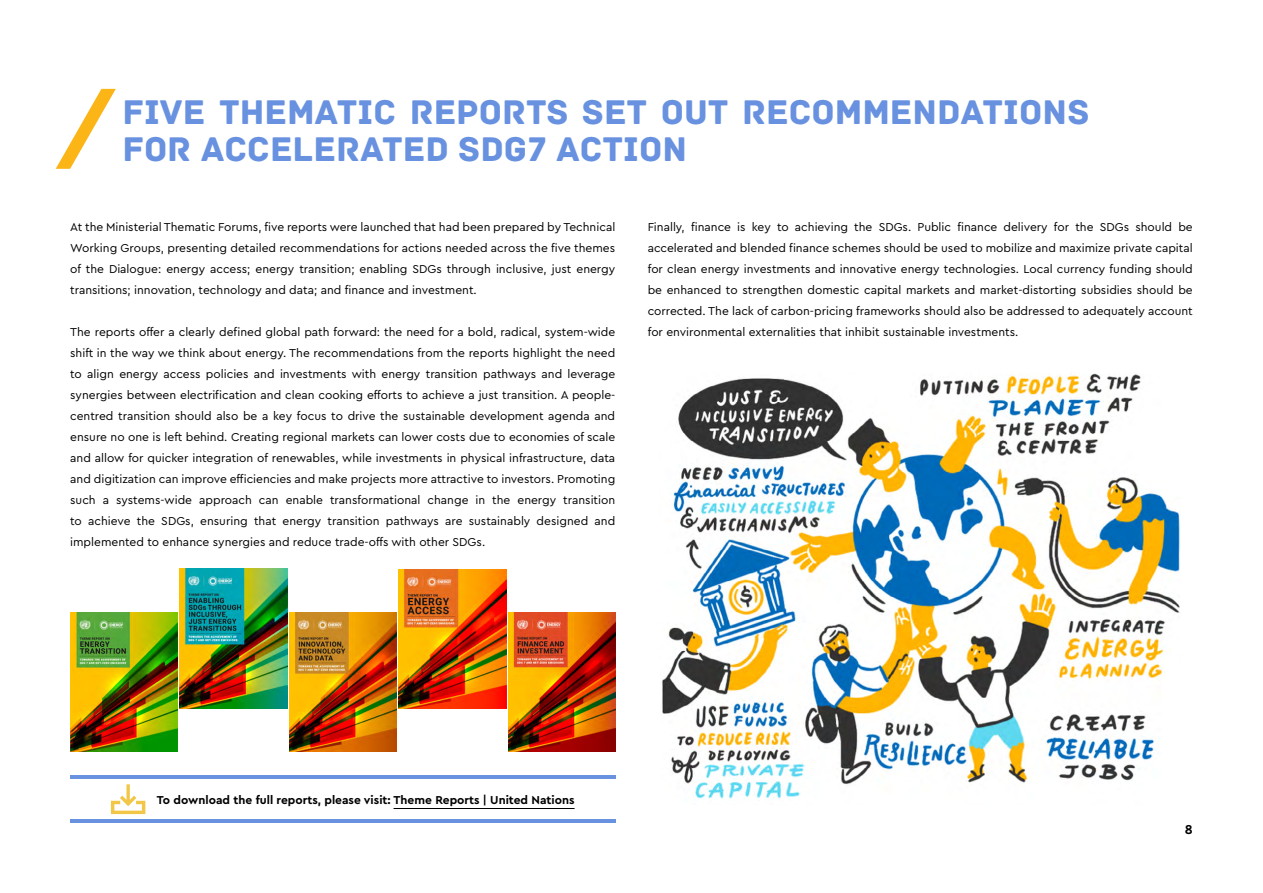
<style>
.page{position:relative;width:1263px;height:893px;background:#fff}
.page>*{position:absolute;margin:0;border:0;box-sizing:border-box;transform-origin:0 0}
.t1{font:36px/37.5px "Archive";color:#6891e0}
.t2{font:700 13.5px "Cera GR";color:#000}
.t3{font:12px/21px "Cera GR";color:#000;text-align:justify}
.t4{font:700 12px "Cera GR";color:#000}
</style>
<div class="page">
<hr style="left:70px;top:775px;width:545px;height:4px;background:#6891e0">
<hr style="left:70px;top:819px;width:545px;height:4px;background:#6891e0">
<hr style="left:394px;top:808px;width:180px;height:1px;background:#000">
<svg style="left:111px;top:784px;width:34px;height:30px"></svg>
<img style="left:70px;top:612px;width:108px;height:139px">
<img style="left:290px;top:612px;width:107px;height:140px">
<img style="left:508px;top:612px;width:107px;height:139px">
<img style="left:399px;top:569px;width:107px;height:139px">
<img style="left:180px;top:569px;width:107px;height:139px">
<svg style="left:56px;top:89px;width:60px;height:80px"></svg>
<img style="left:662px;top:373px;width:518px;height:428px">
<h1 class="t1" style="left:122px;top:93px;width:969px">FIVE THEMATIC REPORTS SET OUT RECOMMENDATIONS<br>FOR ACCELERATED SDG7 ACTION</h1>
<p class="t3" style="left:70px;top:216px;width:547px">At the Ministerial Thematic Forums, five reports were launched that had been prepared by Technical Working Groups, presenting detailed recommendations for actions needed across the five themes of the Dialogue: energy access; energy transition; enabling SDGs through inclusive, just energy transitions; innovation, technology and data; and finance and investment.</p>
<p class="t3" style="left:70px;top:321px;width:547px">The reports offer a clearly defined global path forward: the need for a bold, radical, system-wide shift in the way we think about energy. The recommendations from the reports highlight the need to align energy access policies and investments with energy transition pathways and leverage synergies between electrification and clean cooking efforts to achieve a just transition. A people&shy;centred transition should also be a key focus to drive the sustainable development agenda and ensure no one is left behind. Creating regional markets can lower costs due to economies of scale and allow for quicker integration of renewables, while investments in physical infrastructure, data and digitization can improve efficiencies and make projects more attractive to investors. Promoting such a systems-wide approach can enable transformational change in the energy transition to achieve the SDGs, ensuring that energy transition pathways are sustainably designed and implemented to enhance synergies and reduce trade-offs with other SDGs.</p>
<p class="t3" style="left:648px;top:216px;width:547px">Finally, finance is key to achieving the SDGs. Public finance delivery for the SDGs should be accelerated and blended finance schemes should be used to mobilize and maximize private capital for clean energy investments and innovative energy technologies. Local currency funding should be enhanced to strengthen domestic capital markets and market-distorting subsidies should be corrected. The lack of carbon-pricing frameworks should also be addressed to adequately account for environmental externalities that inhibit sustainable investments.</p>
<p class="t4" style="left:157px;top:793px;width:419px">To download the full reports, please visit: Theme Reports | United Nations</p>
<p class="t2" style="left:1185px;top:821px;width:9px">8</p>
</div>
